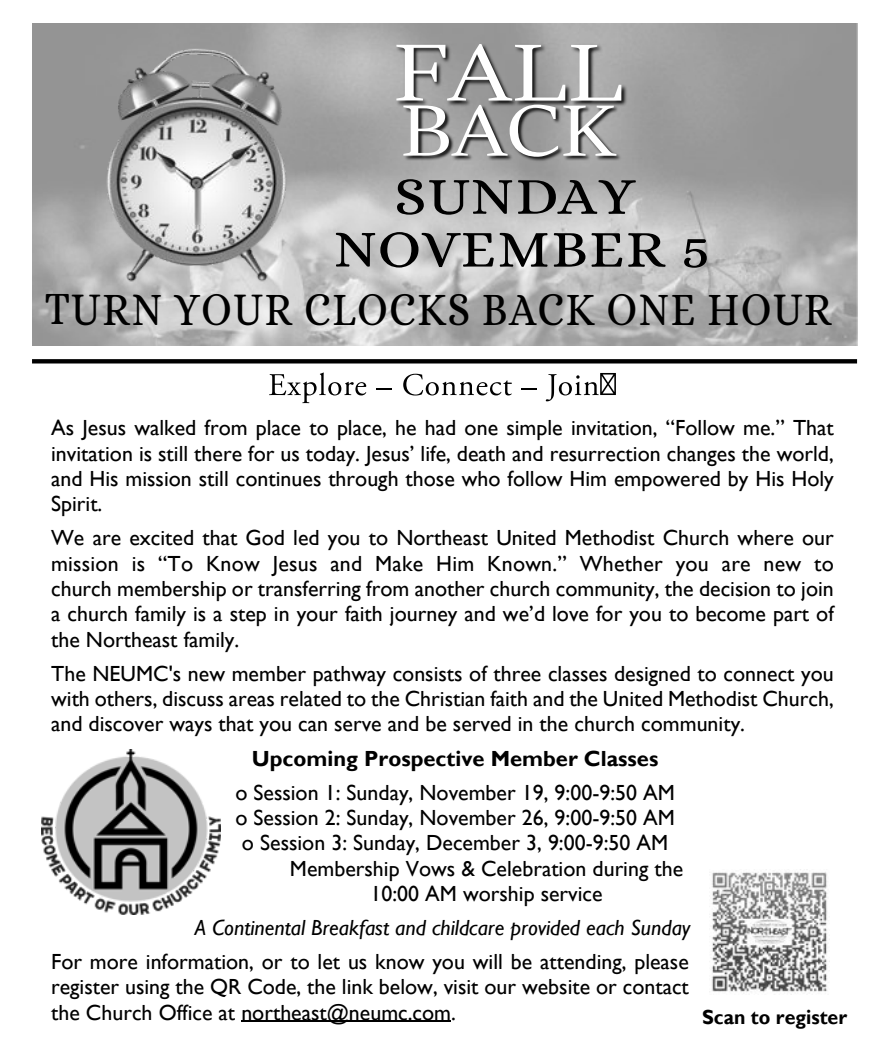
<style>
.page{position:relative;width:889px;height:1049px;background:#fff}
.page>*{position:absolute;margin:0;border:0;box-sizing:border-box;transform-origin:0 0}
.t1{font:90.83px "Sitka Banner";color:#fff;scale:1.21 1}
.t2{font:81.73px "Sitka Banner";color:#fff;scale:1.16 1}
.t3{font:52.85px/52.9px "Alice";letter-spacing:.015em;color:#000;text-align:center;scale:1.13 1}
.t4{font:46.9px "Alice";letter-spacing:.025em;color:#000;scale:.9 1}
.t5{font:21.88px/25.4px "Gill Sans";color:#000;text-align:justify}
.t6{font:italic 21.88px "Gill Sans";color:#000}
.t7{font:700 21.88px "Gill Sans";color:#000}
.t8{font:700 20.3px "Gill Sans";color:#000;scale:.96 1}
</style>
<div class="page">
<svg style="left:269px;top:372px;width:97px;height:31px"></svg>
<svg style="left:376px;top:388px;width:16px;height:1px"></svg>
<svg style="left:403px;top:373px;width:109px;height:22px"></svg>
<svg style="left:521px;top:388px;width:16px;height:1px"></svg>
<svg style="left:545px;top:373px;width:71px;height:28px"></svg>
<hr style="left:241px;top:1020px;width:210px;height:1px;background:#000">
<img style="left:33px;top:23px;width:824px;height:322px">
<img style="left:393px;top:23px;width:284px;height:111px">
<img style="left:401px;top:62px;width:261px;height:123px">
<img style="left:102px;top:45px;width:188px;height:238px">
<img style="left:711px;top:869px;width:117px;height:123px">
<svg style="left:32px;top:359px;width:825px;height:4px;background:#080808"></svg>
<img style="left:42px;top:749px;width:179px;height:165px">
<h1 class="t1" style="left:394px;top:32px;width:190px">FALL</h1>
<h2 class="t2" style="left:401px;top:94px;width:186px">BACK</h2>
<h3 class="t3" style="left:333px;top:169px;width:335px">SUNDAY<br>NOVEMBER 5</h3>
<h3 class="t4" style="left:45px;top:282px;width:876px">TURN YOUR CLOCKS BACK ONE HOUR</h3>
<p class="t5" style="left:51px;top:417px;width:784px">As Jesus walked from place to place, he had one simple invitation, “Follow me.” That invitation is still there for us today. Jesus’ life, death and resurrection changes the world, and His mission still continues through those who follow Him empowered by His Holy Spirit.</p>
<p class="t5" style="left:51px;top:527px;width:784px">We are excited that God led you to Northeast United Methodist Church where our mission is “To Know Jesus and Make Him Known.” Whether you are new to church membership or transferring from another church community, the decision to join a church family is a step in your faith journey and we’d love for you to become part of the Northeast family.</p>
<p class="t5" style="left:51px;top:663px;width:784px">The NEUMC's new member pathway consists of three classes designed to connect you with others, discuss areas related to the Christian faith and the United Methodist Church, and discover ways that you can serve and be served in the church community.</p>
<p class="t7" style="left:252px;top:750px;width:408px">Upcoming Prospective Member Classes</p>
<p class="t5" style="left:235px;top:781px;width:441px">o Session 1: Sunday, November 19, 9:00-9:50 AM</p>
<p class="t5" style="left:235px;top:807px;width:441px">o Session 2: Sunday, November 26, 9:00-9:50 AM</p>
<p class="t5" style="left:242px;top:832px;width:428px">o Session 3: Sunday, December 3, 9:00-9:50 AM</p>
<p class="t5" style="left:290px;top:857px;width:395px">Membership Vows &amp; Celebration during the</p>
<p class="t5" style="left:370px;top:883px;width:234px">10:00 AM worship service</p>
<p class="t6" style="left:195px;top:919px;width:497px">A Continental Breakfast and childcare provided each Sunday</p>
<p class="t5" style="left:51px;top:951px;width:639px">For more information, or to let us know you will be attending, please register using the QR Code, the link below, visit our website or contact the Church Office at northeast@neumc.com.</p>
<p class="t8" style="left:702px;top:1009px;width:152px">Scan to register</p>
</div>
